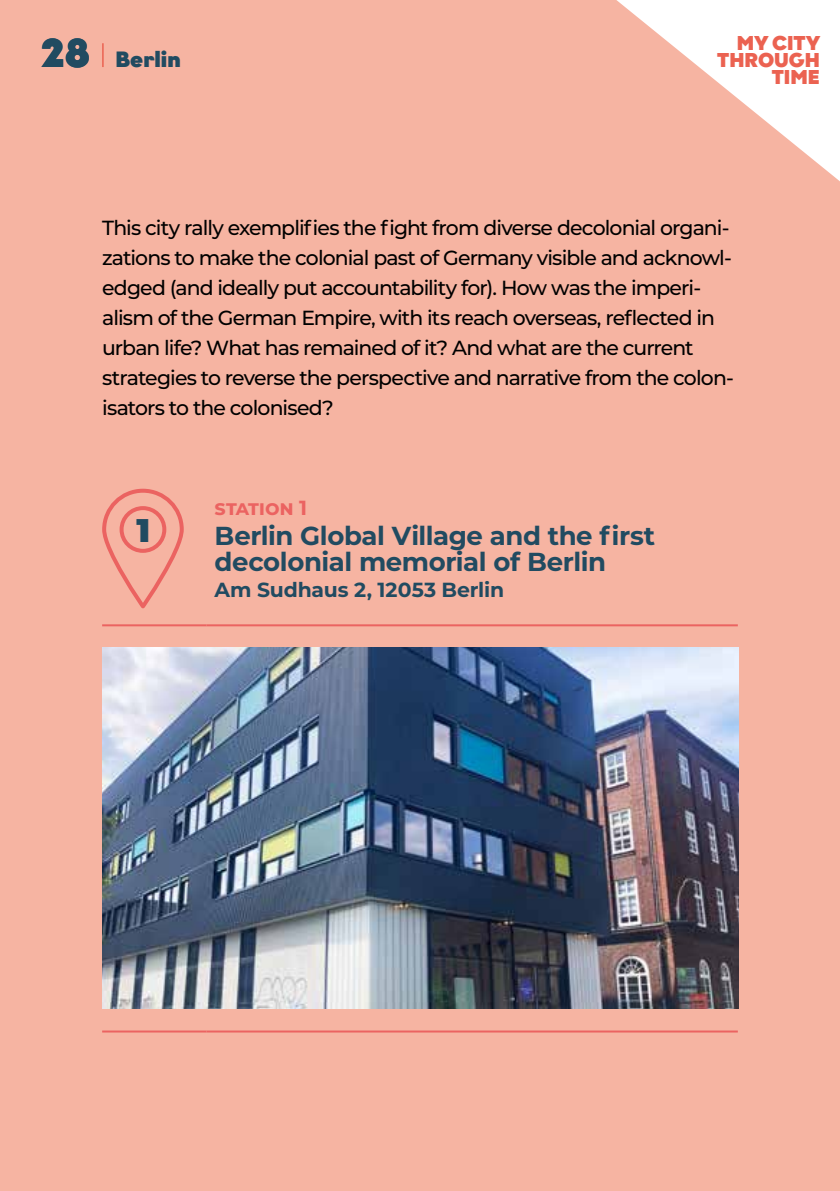
<style>
.page{position:relative;width:840px;height:1191px;background:#fff}
.page>*{position:absolute;margin:0;border:0;box-sizing:border-box;transform-origin:0 0}
.t1{font:900 40px "Graphit";color:#214b61}
.t2{font:900 32.8px "Montserrat";color:#214b61}
.t3{font:700 26px/26px "Montserrat";letter-spacing:-.02em;color:#214b61}
.t4{font:900 22px "Graphit";color:#214b61}
.t5{font:500 20.4px/30px "Montserrat";letter-spacing:-.045em;color:#000}
.t6{font:700 20.4px "Montserrat";color:#214b61}
.t7{font:700 20.4px "Montserrat";letter-spacing:-.005em;color:#eb6361}
.t8{font:900 20px/17.2px "Graphit";color:#eb6251;text-align:right}
</style>
<div class="page">
<div style="left:0;top:0;width:839px;height:1191px;background:#f6b4a2"></div>
<hr style="left:102px;top:624px;width:104px;height:2px;background:#eb6361">
<hr style="left:206px;top:624px;width:531px;height:2px;background:#eb6361">
<hr style="left:102px;top:1030px;width:104px;height:2px;background:#eb6361">
<hr style="left:206px;top:1030px;width:531px;height:2px;background:#eb6361">
<svg style="left:102px;top:488px;width:82px;height:121px"></svg>
<img style="left:102px;top:647px;width:636px;height:361px">
<svg style="left:616px;top:0;width:223px;height:181px"></svg>
<hr style="left:102px;top:43px;width:2px;height:24px;background:#eb6251">
<h1 class="t1" style="left:41px;top:27px;width:50px">28</h1>
<p class="t8" style="left:716px;top:34px;width:105px">MY CITY<br>THROUGH<br>TIME</p>
<p class="t4" style="left:115px;top:45px;width:67px">Berlin</p>
<p class="t5" style="left:102px;top:212px;width:633px">This city rally exemplifies the fight from diverse decolonial organi&shy;zations to make the colonial past of Germany visible and acknowl&shy;edged (and ideally put accountability for). How was the imperi&shy;alism of the German Empire, with its reach overseas, reflected in urban life? What has remained of it? And what are the current strategies to reverse the perspective and narrative from the colon&shy;isators to the colonised?</p>
<h2 class="t2" style="left:136px;top:505px;width:15px">1</h2>
<p class="t7" style="left:214px;top:493px;width:94px">station 1</p>
<p class="t3" style="left:214px;top:521px;width:442px">Berlin Global Village and the first decolonial memorial of Berlin</p>
<p class="t6" style="left:214px;top:575px;width:291px">Am Sudhaus 2, 12053 Berlin</p>
</div>
